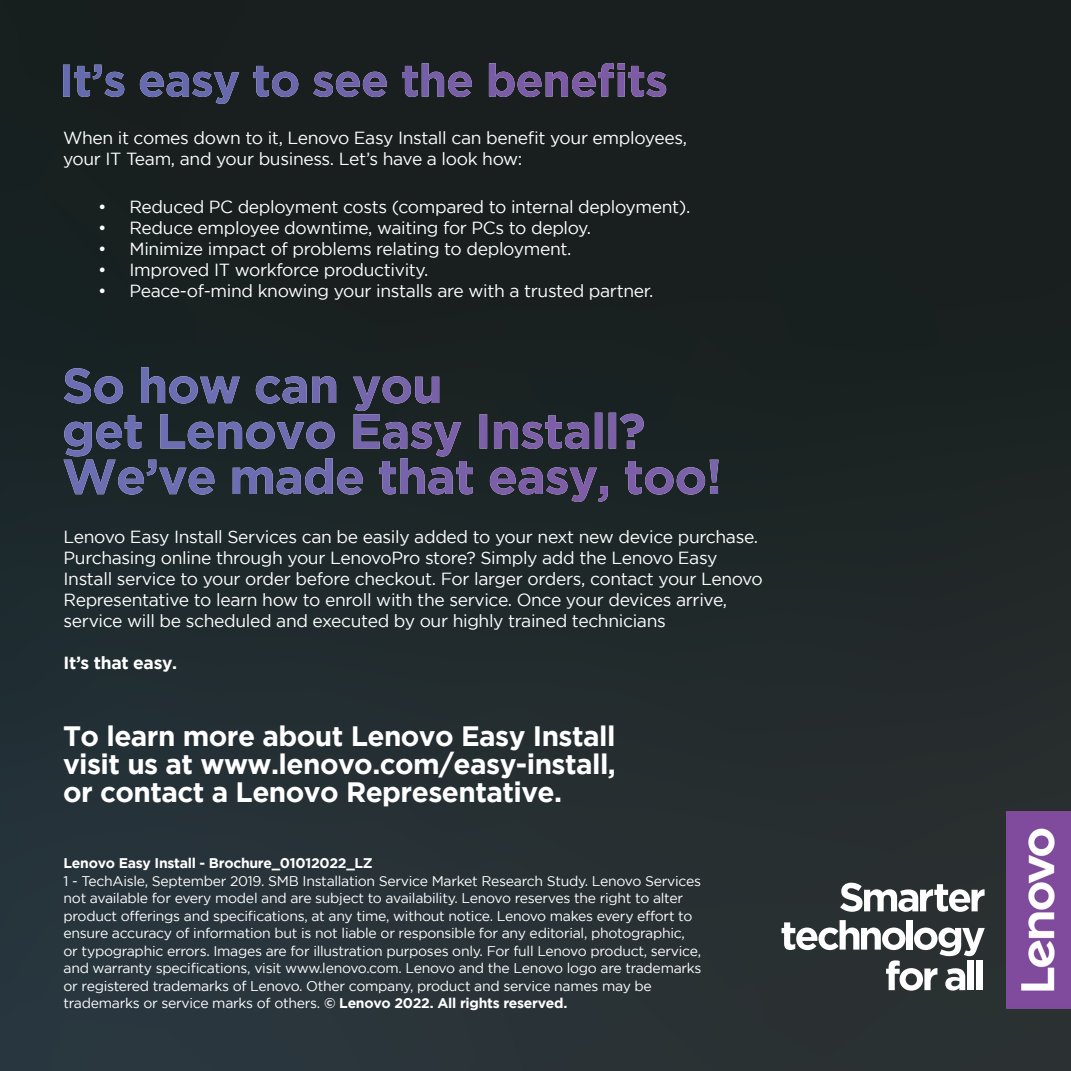
<style>
.page{position:relative;width:1071px;height:1071px;background:#fff}
.page>*{position:absolute;margin:0;border:0;box-sizing:border-box;transform-origin:0 0}
.t1{font:700 28px/28px "Gotham";letter-spacing:-.02em;color:#fff;text-align:justify}
.t2{font:17.5px/21px "Gotham";letter-spacing:-.02em;color:#fff}
.t3{font:700 17.5px "Gotham";letter-spacing:-.02em;color:#fff}
.t4{font:14px/17.5px "Gotham";letter-spacing:-.02em;color:#fff}
.t5{font:700 14px "Gotham";letter-spacing:-.02em;color:#fff}
.s1{font-weight:700}
</style>
<div class="page">
<div style="left:0;top:0;width:1071px;height:1071px;background:linear-gradient(to bottom,#141b19,#2a353a)"></div>
<svg style="left:840px;top:883px;width:145px;height:29px"></svg>
<svg style="left:782px;top:920px;width:203px;height:71px"></svg>
<div style="left:968px;top:961px;width:6px;height:29px;background:#fff"></div>
<div style="left:977px;top:961px;width:6px;height:29px;background:#fff"></div>
<svg style="left:63px;top:63px;width:603px;height:41px;background:#202429"></svg>
<img style="left:63px;top:63px;width:581px;height:34px">
<svg style="left:64px;top:367px;width:654px;height:135px;background:#323648"></svg>
<img style="left:64px;top:367px;width:347px;height:37px">
<img style="left:1006px;top:812px;width:65px;height:197px">
<p class="t2" style="left:63px;top:127px;width:626px">When it comes down to it, Lenovo Easy Install can benefit your employees, your IT Team, and your business. Let’s have a look how:</p>
<p class="t2" style="left:98px;top:196px;width:594px">• Reduced PC deployment costs (compared to internal deployment).</p>
<p class="t2" style="left:98px;top:217px;width:495px">• Reduce employee downtime, waiting for PCs to deploy.</p>
<p class="t2" style="left:98px;top:238px;width:475px">• Minimize impact of problems relating to deployment.</p>
<p class="t2" style="left:98px;top:259px;width:332px">• Improved IT workforce productivity.</p>
<p class="t2" style="left:98px;top:280px;width:557px">• Peace-of-mind knowing your installs are with a trusted partner.</p>
<p class="t2" style="left:64px;top:526px;width:701px">Lenovo Easy Install Services can be easily added to your next new device purchase.<br>Purchasing online through your LenovoPro store? Simply add the Lenovo Easy Install service to your order before checkout. For larger orders, contact your Lenovo Representative to learn how to enroll with the service. Once your devices arrive, service will be scheduled and executed by our highly trained technicians</p>
<p class="t3" style="left:64px;top:653px;width:115px">It’s that easy.</p>
<h1 class="t1" style="left:63px;top:721px;width:554px">To learn more about Lenovo Easy Install visit us at www.lenovo.com/easy-install, or contact a Lenovo Representative.</h1>
<p class="t5" style="left:64px;top:855px;width:311px">Lenovo Easy Install - Brochure_01012022_LZ</p>
<p class="t4" style="left:64px;top:872px;width:640px">1 - TechAisle, September 2019. SMB Installation Service Market Research Study. Lenovo Services not available for every model and are subject to availability. Lenovo reserves the right to alter product offerings and specifications, at any time, without notice. Lenovo makes every effort to ensure accuracy of information but is not liable or responsible for any editorial, photographic, or typographic errors. Images are for illustration purposes only. For full Lenovo product, service, and warranty specifications, visit www.lenovo.com. Lenovo and the Lenovo logo are trademarks or registered trademarks of Lenovo. Other company, product and service names may be trademarks or service marks of others. <span class="s1">© Lenovo 2022. All rights reserved.</span></p>
</div>
